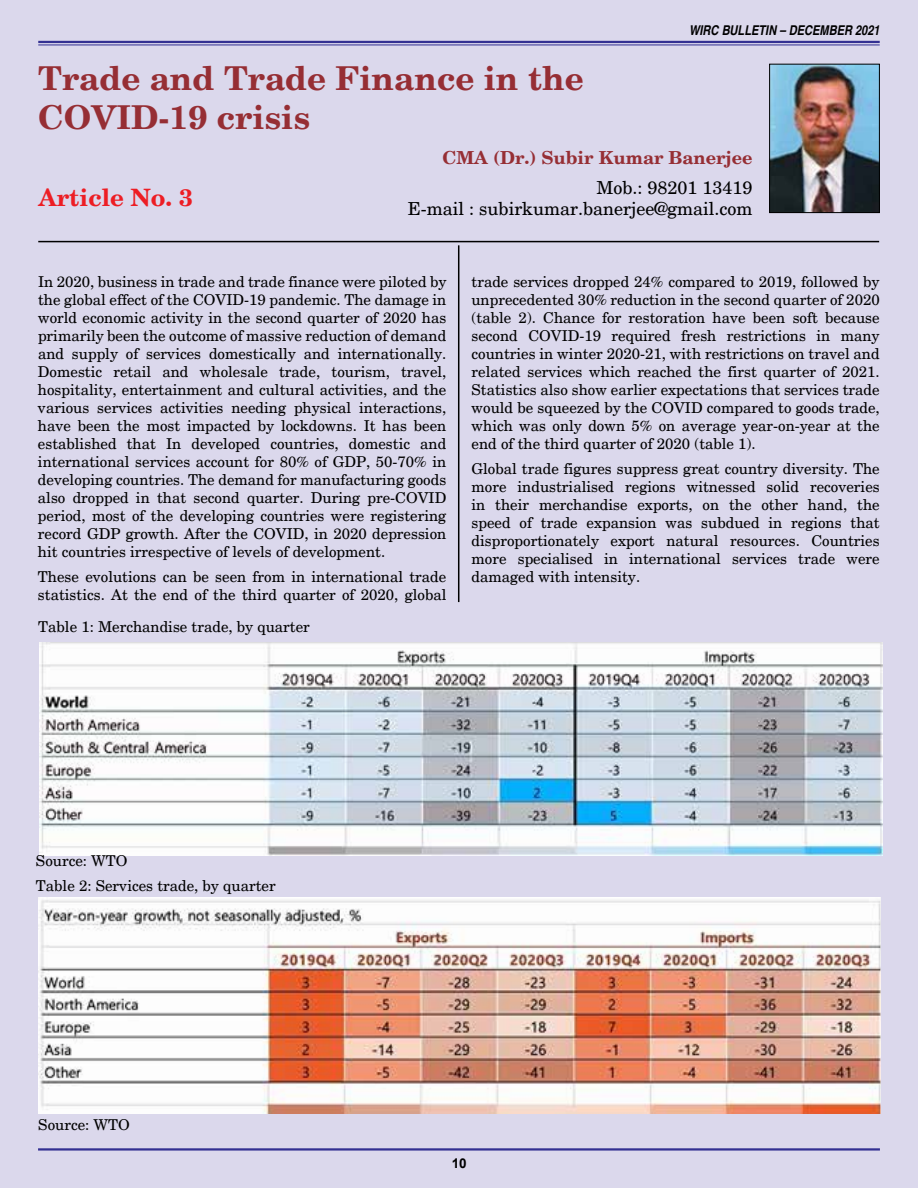
<style>
.page{position:relative;width:918px;height:1188px;background:#dbd8ec}
.page>*{position:absolute;margin:0;border:0;box-sizing:border-box;transform-origin:0 0}
.t1{font:700 33px/39.6px "New Century Schlbk";color:#962e34}
.t2{font:700 24px "New Century Schlbk";color:#ed1d24}
.t3{font:18px/21.6px "New Century Schlbk";color:#000;text-align:right}
.t4{font:700 18px "New Century Schlbk";color:#962e34}
.t5{font:15px/18px "New Century Schlbk";color:#000;text-align:justify}
.t6{font:italic 700 condensed 13.5px "Helvetica";color:#000}
.t7{font:700 13.5px "Helvetica";color:#000}
</style>
<div class="page">
<hr style="left:38px;top:1148px;width:842px;height:3px;background:#333092">
<hr style="left:38px;top:41px;width:842px;height:2px;background:#333092">
<hr style="left:38px;top:45px;width:842px;height:1px;background:#333092">
<img style="left:771px;top:66px;width:107px;height:145px">
<div style="left:769px;top:64px;width:111px;height:149px;border:1px solid #000"></div>
<hr style="left:38px;top:241px;width:841px;height:1px;background:#000">
<hr style="left:458px;top:245px;width:1px;height:357px;background:#000">
<img style="left:40px;top:642px;width:842px;height:213px">
<img style="left:39px;top:898px;width:841px;height:215px">
<p class="t6" style="left:689px;top:22px;width:192px">WIRC BULLETIN – DECEMBER 2021</p>
<h1 class="t1" style="left:38px;top:59px;width:547px">Trade and Trade Finance in the<br>COVID-19 crisis</h1>
<p class="t4" style="left:443px;top:146px;width:312px">CMA (Dr.) Subir Kumar Banerjee</p>
<p class="t3" style="left:408px;top:177px;width:346px">Mob.: 98201 13419<br>E-mail : subirkumar.banerjee@gmail.com</p>
<h2 class="t2" style="left:39px;top:182px;width:156px">Article No. 3</h2>
<p class="t5" style="left:38px;top:273px;width:410px">In 2020, business in trade and trade finance were piloted by the global effect of the COVID-19 pandemic. The damage in world economic activity in the second quarter of 2020 has primarily been the outcome of massive reduction of demand and supply of services domestically and internationally.<br>Domestic retail and wholesale trade, tourism, travel, hospitality, entertainment and cultural activities, and the various services activities needing physical interactions, have been the most impacted by lockdowns. It has been established that In developed countries, domestic and international services account for 80% of GDP, 50-70% in developing countries. The demand for manufacturing goods also dropped in that second quarter. During pre-COVID period, most of the developing countries were registering record GDP growth. After the COVID, in 2020 depression hit countries irrespective of levels of development.</p>
<p class="t5" style="left:38px;top:568px;width:410px">These evolutions can be seen from in international trade statistics. At the end of the third quarter of 2020, global</p>
<p class="t5" style="left:38px;top:618px;width:273px">Table 1: Merchandise trade, by quarter</p>
<p class="t5" style="left:471px;top:273px;width:410px">trade services dropped 24% compared to 2019, followed by unprecedented 30% reduction in the second quarter of 2020 (table 2). Chance for restoration have been soft because second COVID-19 required fresh restrictions in many countries in winter 2020-21, with restrictions on travel and related services which reached the first quarter of 2021.<br>Statistics also show earlier expectations that services trade would be squeezed by the COVID compared to goods trade, which was only down 5% on average year-on-year at the end of the third quarter of 2020 (table 1).</p>
<p class="t5" style="left:472px;top:460px;width:410px">Global trade figures suppress great country diversity. The more industrialised regions witnessed solid recoveries in their merchandise exports, on the other hand, the speed of trade expansion was subdued in regions that disproportionately export natural resources. Countries more specialised in international services trade were damaged with intensity.</p>
<p class="t5" style="left:36px;top:849px;width:241px;line-height:24.3px">Source: WTO<br>Table 2: Services trade, by quarter</p>
<p class="t5" style="left:38px;top:1116px;width:93px">Source: WTO</p>
<p class="t7" style="left:452px;top:1154px;width:17px">10</p>
</div>
